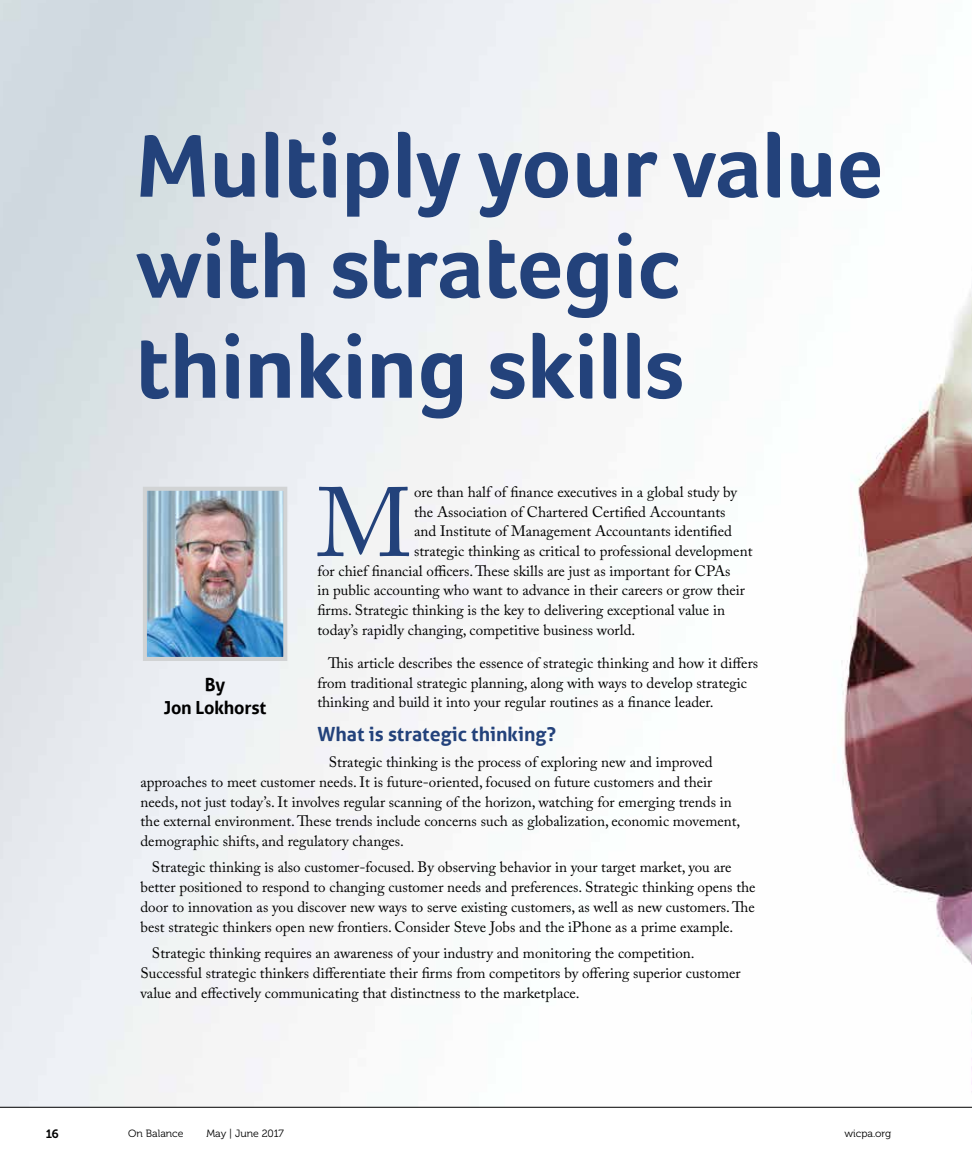
<style>
.page{position:relative;width:972px;height:1175px;background:#fff}
.page>*{position:absolute;margin:0;border:0;box-sizing:border-box;transform-origin:0 0}
.t1{font:97.35px "Adobe Caslon Pro";color:#23427b}
.t2{font:700 91.5px/100.5px "Foco";letter-spacing:-.005em;color:#23427b}
.t3{font:700 19.5px "Aller";color:#23427b}
.t4{font:700 18px/22.5px "Aller";letter-spacing:-.01em;color:#000;text-align:center}
.t5{font:15px/19.6px "Adobe Caslon Pro";color:#000}
.t6{font:12px "Museo 700";color:#000}
.t7{font:10.5px "Museo 300";color:#000}
</style>
<div class="page">
<img style="left:0;top:0;width:972px;height:1107px">
<hr style="left:0;top:1107px;width:972px;height:1px;background:#000">
<img style="left:148px;top:492px;width:134px;height:164px">
<div style="left:143px;top:487px;width:144px;height:174px;border:4px solid #d1d3d4"></div>
<h2 class="t2" style="left:136px;top:115px;width:749px">Multiply your value with strategic thinking skills</h2>
<h1 class="t1" style="left:317px;top:465px;width:97px">M</h1>
<p class="t5" style="left:414px;top:482px;width:325px">ore than half of finance executives in a global study by</p>
<p class="t5" style="left:414px;top:502px;width:313px">the Association of Chartered Certified Accountants</p>
<p class="t5" style="left:414px;top:521px;width:319px">and Institute of Management Accountants identified</p>
<p class="t5" style="left:414px;top:541px;width:340px">strategic thinking as critical to professional development</p>
<p class="t5" style="left:317px;top:560px;width:415px">for chief financial officers. These skills are just as important for CPAs</p>
<p class="t5" style="left:317px;top:580px;width:429px">in public accounting who want to advance in their careers or grow their</p>
<p class="t5" style="left:317px;top:600px;width:409px">firms. Strategic thinking is the key to delivering exceptional value in</p>
<p class="t5" style="left:317px;top:620px;width:319px">today’s rapidly changing, competitive business world.</p>
<p class="t5" style="left:317px;top:653px;width:442px;text-indent:11px">This article describes the essence of strategic thinking and how it differs from traditional strategic planning, along with ways to develop strategic thinking and build it into your regular routines as a finance leader.</p>
<h3 class="t3" style="left:317px;top:721px;width:240px">What is strategic thinking?</h3>
<p class="t5" style="left:141px;top:752px;width:601px;text-indent:188px">Strategic thinking is the process of exploring new and improved approaches to meet customer needs. It is future-oriented, focused on future customers and their needs, not just today’s. It involves regular scanning of the horizon, watching for emerging trends in the external environment. These trends include concerns such as globalization, economic movement, demographic shifts, and regulatory changes.</p>
<p class="t5" style="left:141px;top:857px;width:617px;text-indent:11px">Strategic thinking is also customer-focused. By observing behavior in your target market, you are better positioned to respond to changing customer needs and preferences. Strategic thinking opens the door to innovation as you discover new ways to serve existing customers, as well as new customers. The best strategic thinkers open new frontiers. Consider Steve Jobs and the iPhone as a prime example.</p>
<p class="t5" style="left:141px;top:943px;width:602px;text-indent:11px">Strategic thinking requires an awareness of your industry and monitoring the competition.<br>Successful strategic thinkers differentiate their firms from competitors by offering superior customer value and effectively communicating that distinctness to the marketplace.</p>
<p class="t4" style="left:164px;top:673px;width:104px">By<br>Jon Lokhorst</p>
<p class="t6" style="left:46px;top:1127px;width:15px">16</p>
<p class="t7" style="left:128px;top:1128px;width:57px">On Balance</p>
<p class="t7" style="left:206px;top:1128px;width:79px">May | June 2017</p>
<p class="t7" style="left:844px;top:1128px;width:48px">wicpa.org</p>
</div>
